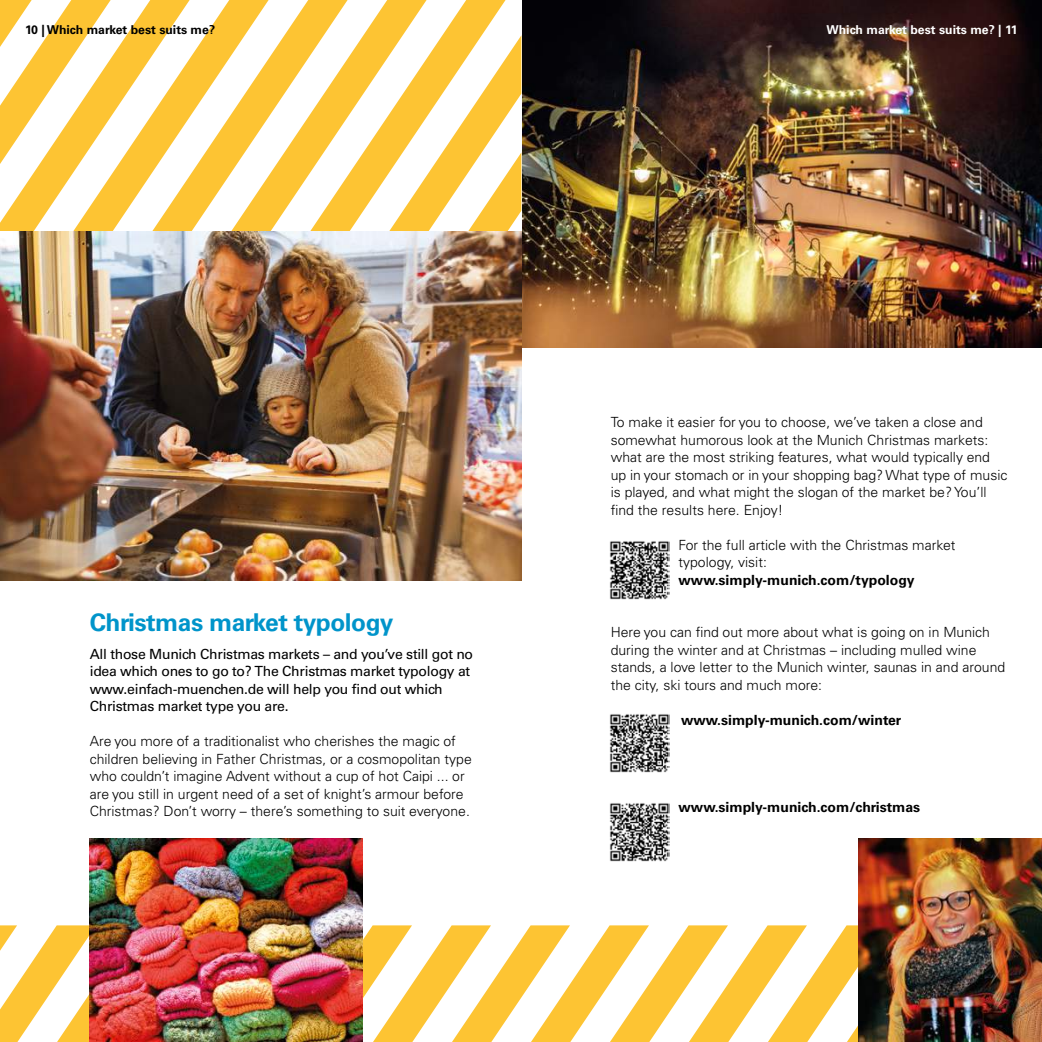
<style>
.page{position:relative;width:1042px;height:1042px;background:#fff}
.page>*{position:absolute;margin:0;border:0;box-sizing:border-box;transform-origin:0 0}
.t1{font:700 24.5px "Univers LT Pro 65";letter-spacing:-.02em;color:#0094ca}
.t2{font:300 14px/17.5px "Univers LT Pro 45";color:#000}
.t3{font:14px/17.5px "Univers LT Pro 55 Roman";letter-spacing:-.02em;color:#000}
.t4{font:700 14px "Univers LT Pro 65";color:#000}
.t5{font:700 12.25px "Univers LT Pro 65";color:#000}
.t6{font:700 12.25px "Univers LT Pro 65";color:#fff}
</style>
<div class="page">
<img style="left:521px;top:0;width:521px;height:347px">
<svg style="left:0;top:0;width:521px;height:231px"></svg>
<svg style="left:0;top:925px;width:859px;height:117px"></svg>
<img style="left:609px;top:541px;width:60px;height:58px">
<img style="left:609px;top:714px;width:60px;height:59px">
<img style="left:609px;top:803px;width:60px;height:59px">
<img style="left:90px;top:838px;width:273px;height:204px">
<img style="left:0;top:231px;width:521px;height:349px">
<img style="left:859px;top:838px;width:183px;height:204px">
<p class="t5" style="left:25px;top:21px;width:191px">10 | Which market best suits me?</p>
<p class="t6" style="left:826px;top:21px;width:193px">Which market best suits me? | 11</p>
<h1 class="t1" style="left:90px;top:604px;width:305px">Christmas market typology</h1>
<p class="t3" style="left:90px;top:644px;width:385px">All those Munich Christmas markets – and you’ve still got no idea which ones to go to? The Christmas market typology at www.einfach-muenchen.de will help you find out which Christmas market type you are.</p>
<p class="t2" style="left:90px;top:732px;width:383px">Are you more of a traditionalist who cherishes the magic of children believing in Father Christmas, or a cosmopolitan type who couldn’t imagine Advent without a cup of hot Caipi ... or are you still in urgent need of a set of knight’s armour before Christmas? Don’t worry – there’s something to suit everyone.</p>
<p class="t2" style="left:611px;top:413px;width:398px">To make it easier for you to choose, we’ve taken a close and somewhat humorous look at the Munich Christmas markets: what are the most striking features, what would typically end up in your stomach or in your shopping bag? What type of music is played, and what might the slogan of the market be? You’ll find the results here. Enjoy!</p>
<p class="t2" style="left:678px;top:536px;width:278px">For the full article with the Christmas market typology, visit:</p>
<p class="t4" style="left:678px;top:570px;width:237px">www.simply-munich.com/typology</p>
<p class="t2" style="left:611px;top:623px;width:396px">Here you can find out more about what is going on in Munich during the winter and at Christmas – including mulled wine stands, a love letter to the Munich winter, saunas in and around the city, ski tours and much more:</p>
<p class="t4" style="left:681px;top:710px;width:222px">www.simply-munich.com/winter</p>
<p class="t4" style="left:678px;top:797px;width:243px">www.simply-munich.com/christmas</p>
</div>
